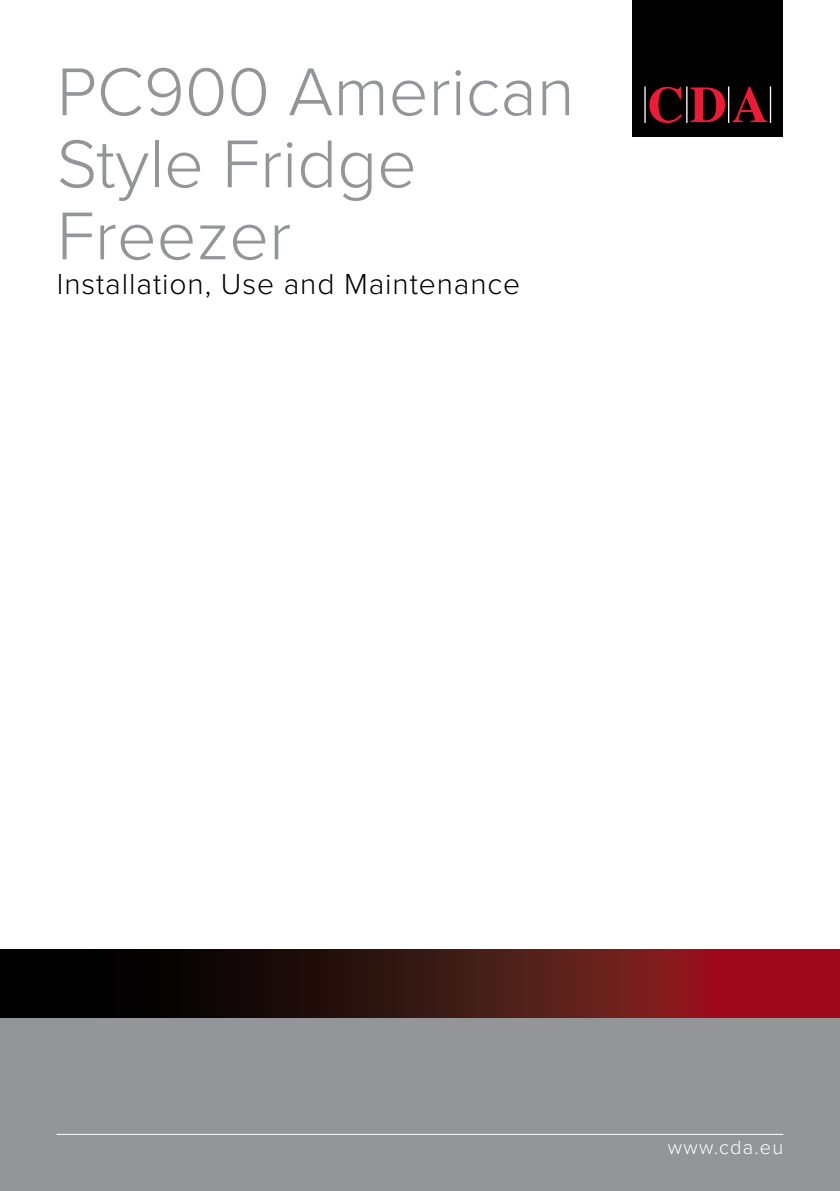
<style>
.page{position:relative;width:840px;height:1191px;background:#fff}
.page>*{position:absolute;margin:0;border:0;box-sizing:border-box;transform-origin:0 0}
.t1{font:300 70px/72px "Proxima Nova";color:#939598}
.t2{font:300 30px "Proxima Nova";letter-spacing:.03em;color:#000}
.t3{font:300 20px "Proxima Nova";letter-spacing:.06em;color:#fff}
</style>
<div class="page">
<div style="left:632px;top:0;width:150px;height:137px;background:#000"></div>
<svg style="left:649px;top:87px;width:32px;height:36px"></svg>
<svg style="left:690px;top:87px;width:34px;height:35px"></svg>
<svg style="left:732px;top:87px;width:34px;height:35px"></svg>
<hr style="left:644px;top:86px;width:1px;height:37px;background:#fff">
<hr style="left:685px;top:86px;width:2px;height:37px;background:#fff">
<hr style="left:727px;top:86px;width:2px;height:37px;background:#fff">
<hr style="left:769px;top:86px;width:1px;height:37px;background:#fff">
<div style="left:0;top:968px;width:839px;height:223px;background:#939598"></div>
<hr style="left:57px;top:1133px;width:725px;height:1px;background:#fff">
<svg style="left:0;top:949px;width:839px;height:68px;background:#420f10"></svg>
<p class="t1" style="left:57px;top:57px;width:519px">PC900 American<br>Style Fridge<br>Freezer</p>
<p class="t2" style="left:57px;top:266px;width:465px">Installation, Use and Maintenance</p>
<p class="t3" style="left:667px;top:1135px;width:117px">www.cda.eu</p>
</div>
